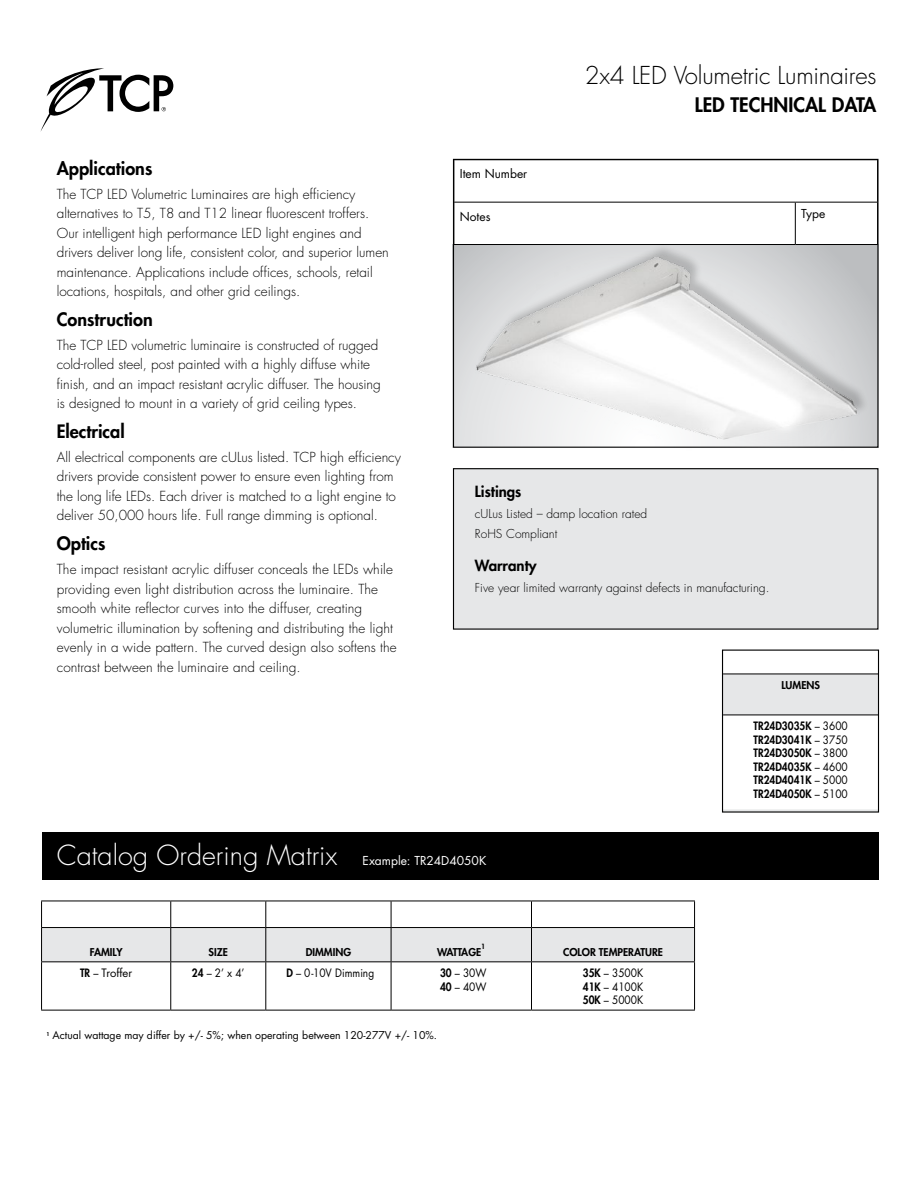
<style>
.page{position:relative;width:918px;height:1188px;background:#fff}
.page>*{position:absolute;margin:0;border:0;box-sizing:border-box;transform-origin:0 0}
.t1{font:300 27px "Futura Std";color:#fff}
.t2{font:300 24px "Futura Std";letter-spacing:-.01em;color:#000}
.t3{font:800 19.5px "Futura Std";color:#000}
.t4{font:800 18px "Futura Std";color:#000}
.t5{font:800 15px "Futura Std";color:#000}
.t6{font:300 13.5px/19.5px "Futura Std";color:#000}
.t7{font:300 12px/20.9px "Futura Std";color:#000}
.t8{font:12px "Futura Std";color:#000}
.t9{font:12px "Futura Std";color:#fff}
.t10{font:800 11.25px/13.5px "Futura Std";color:#000;text-align:justify;scale:.9 1}
.t11{font:11.25px/13.5px "Futura Std";color:#000;scale:.9 1}
.t12{font:10.5px "Futura Std";color:#000}
.t13{font:800 10.5px "Futura Std";color:#000}
.t14{font:800 10.5px "Futura Std";letter-spacing:-.04em;color:#000}
.t15{font:800 7.05px "Futura Std";color:#000}
.s1{font-weight:400}
.s2{font-weight:800}
</style>
<div class="page">
<div style="left:42px;top:832px;width:837px;height:48px;background:#000"></div>
<svg style="left:40px;top:68px;width:133px;height:64px"></svg>
<svg style="left:455px;top:245px;width:422px;height:201px;background:#cdcfd1"></svg>
<svg style="left:455px;top:201px;width:422px;height:42px"></svg>
<hr style="left:454px;top:202px;width:341px;height:1px;background:#000">
<hr style="left:795px;top:202px;width:83px;height:1px;background:#000">
<hr style="left:795px;top:203px;width:1px;height:41px;background:#000">
<hr style="left:454px;top:244px;width:341px;height:1px;background:#000">
<hr style="left:795px;top:244px;width:83px;height:1px;background:#000">
<div style="left:454px;top:469px;width:424px;height:160px;background:#e6e7e8"></div>
<div style="left:453px;top:468px;width:426px;height:162px;border:1px solid #000"></div>
<div style="left:477px;top:243px;width:392px;height:210px;background:#000;opacity:.2"></div>
<img style="left:466px;top:248px;width:405px;height:205px">
<svg style="left:42px;top:962px;width:652px;height:48px"></svg>
<svg style="left:41px;top:901px;width:654px;height:61px"></svg>
<hr style="left:41px;top:928px;width:1px;height:33px;background:#000">
<hr style="left:170px;top:928px;width:1px;height:33px;background:#000">
<hr style="left:265px;top:928px;width:1px;height:33px;background:#000">
<hr style="left:391px;top:928px;width:1px;height:33px;background:#000">
<hr style="left:531px;top:928px;width:1px;height:33px;background:#000">
<hr style="left:694px;top:928px;width:1px;height:33px;background:#000">
<hr style="left:41px;top:962px;width:1px;height:48px;background:#000">
<hr style="left:170px;top:962px;width:1px;height:48px;background:#000">
<hr style="left:265px;top:962px;width:1px;height:48px;background:#000">
<hr style="left:391px;top:962px;width:1px;height:48px;background:#000">
<hr style="left:531px;top:962px;width:1px;height:48px;background:#000">
<hr style="left:694px;top:962px;width:1px;height:48px;background:#000">
<hr style="left:41px;top:1010px;width:130px;height:1px;background:#000">
<hr style="left:171px;top:1010px;width:95px;height:1px;background:#000">
<hr style="left:266px;top:1010px;width:125px;height:1px;background:#000">
<hr style="left:391px;top:1010px;width:141px;height:1px;background:#000">
<hr style="left:532px;top:1010px;width:163px;height:1px;background:#000">
<svg style="left:724px;top:673px;width:153px;height:1px"></svg>
<div style="left:723px;top:674px;width:155px;height:41px;background:#e6e7e8"></div>
<hr style="left:723px;top:674px;width:155px;height:1px;background:#000">
<hr style="left:723px;top:715px;width:155px;height:1px;background:#000">
<div style="left:722px;top:650px;width:157px;height:163px;border:1px solid #000"></div>
<h3 class="t4" style="left:57px;top:157px;width:97px">Applications</h3>
<p class="t6" style="left:57px;top:184px;width:334px">The TCP LED Volumetric Luminaires are high efficiency alternatives to T5, T8 and T12 linear fluorescent troffers.<br>Our intelligent high performance LED light engines and drivers deliver long life, consistent color, and superior lumen maintenance. Applications include offices, schools, retail locations, hospitals, and other grid ceilings.</p>
<h3 class="t4" style="left:57px;top:308px;width:97px">Construction</h3>
<p class="t6" style="left:57px;top:335px;width:326px">The TCP LED volumetric luminaire is constructed of rugged cold-rolled steel, post painted with a highly diffuse white finish, and an impact resistant acrylic diffuser. The housing is designed to mount in a variety of grid ceiling types.</p>
<h3 class="t4" style="left:57px;top:420px;width:69px">Electrical</h3>
<p class="t6" style="left:57px;top:448px;width:346px">All electrical components are cULus listed. TCP high efficiency drivers provide consistent power to ensure even lighting from the long life LEDs. Each driver is matched to a light engine to deliver 50,000 hours life. Full range dimming is optional.</p>
<h3 class="t4" style="left:57px;top:532px;width:50px">Optics</h3>
<p class="t6" style="left:57px;top:560px;width:341px">The impact resistant acrylic diffuser conceals the LEDs while providing even light distribution across the luminaire. The smooth white reflector curves into the diffuser, creating volumetric illumination by softening and distributing the light evenly in a wide pattern. The curved design also softens the contrast between the luminaire and ceiling.</p>
<h2 class="t2" style="left:585px;top:60px;width:293px">2x4 LED Volumetric Luminaires</h2>
<h3 class="t3" style="left:695px;top:93px;width:183px">LED TECHNICAL DATA</h3>
<p class="t8" style="left:460px;top:166px;width:69px">Item Number</p>
<p class="t8" style="left:460px;top:208px;width:32px">Notes</p>
<p class="t8" style="left:801px;top:206px;width:26px">Type</p>
<p class="t5" style="left:475px;top:482px;width:48px">Listings</p>
<p class="t7" style="left:475px;top:503px;width:174px">cULus Listed – damp location rated<br>RoHS Compliant</p>
<p class="t5" style="left:475px;top:556px;width:63px">Warranty</p>
<p class="t7" style="left:475px;top:577px;width:296px">Five year limited warranty against defects in manufacturing.</p>
<p class="t13" style="left:781px;top:679px;width:40px">LUMENS</p>
<p class="t10" style="left:754px;top:719px;width:106px">TR24D3035K <span class="s1">– 3600<br></span>TR24D3041K <span class="s1">– 3750<br></span>TR24D3050K <span class="s1">– 3800<br></span>TR24D4035K <span class="s1">– 4600<br></span>TR24D4041K <span class="s1">– 5000<br></span>TR24D4050K <span class="s1">– 5100</span></p>
<h1 class="t1" style="left:57px;top:839px;width:282px">Catalog Ordering Matrix</h1>
<p class="t9" style="left:363px;top:853px;width:125px">Example: TR24D4050K</p>
<p class="t15" style="left:481px;top:942px;width:6px">1</p>
<p class="t13" style="left:90px;top:945px;width:34px">FAMILY</p>
<p class="t13" style="left:209px;top:945px;width:21px">SIZE</p>
<p class="t13" style="left:306px;top:945px;width:47px">DIMMING</p>
<p class="t14" style="left:437px;top:945px;width:46px">WATTAGE</p>
<p class="t13" style="left:563px;top:945px;width:101px">COLOR TEMPERATURE</p>
<p class="t11" style="left:80px;top:966px;width:60px"><span class="s2">TR</span> – Troffer</p>
<p class="t11" style="left:192px;top:966px;width:60px"><span class="s2">24</span> – 2’ x 4’</p>
<p class="t11" style="left:287px;top:966px;width:99px"><span class="s2">D</span> – 0-10V Dimming</p>
<p class="t11" style="left:440px;top:966px;width:53px"><span class="s2">30</span> – 30W<br><span class="s2">40</span> – 40W</p>
<p class="t11" style="left:583px;top:966px;width:69px;text-align:justify"><span class="s2">35K</span> – 3500K <span class="s2">41K</span> – 4100K <span class="s2">50K</span> – 5000K</p>
<p class="t12" style="left:47px;top:1028px;width:392px"><sup>1</sup> Actual wattage may differ by +/- 5%; when operating between 120-277V +/- 10%.</p>
</div>
